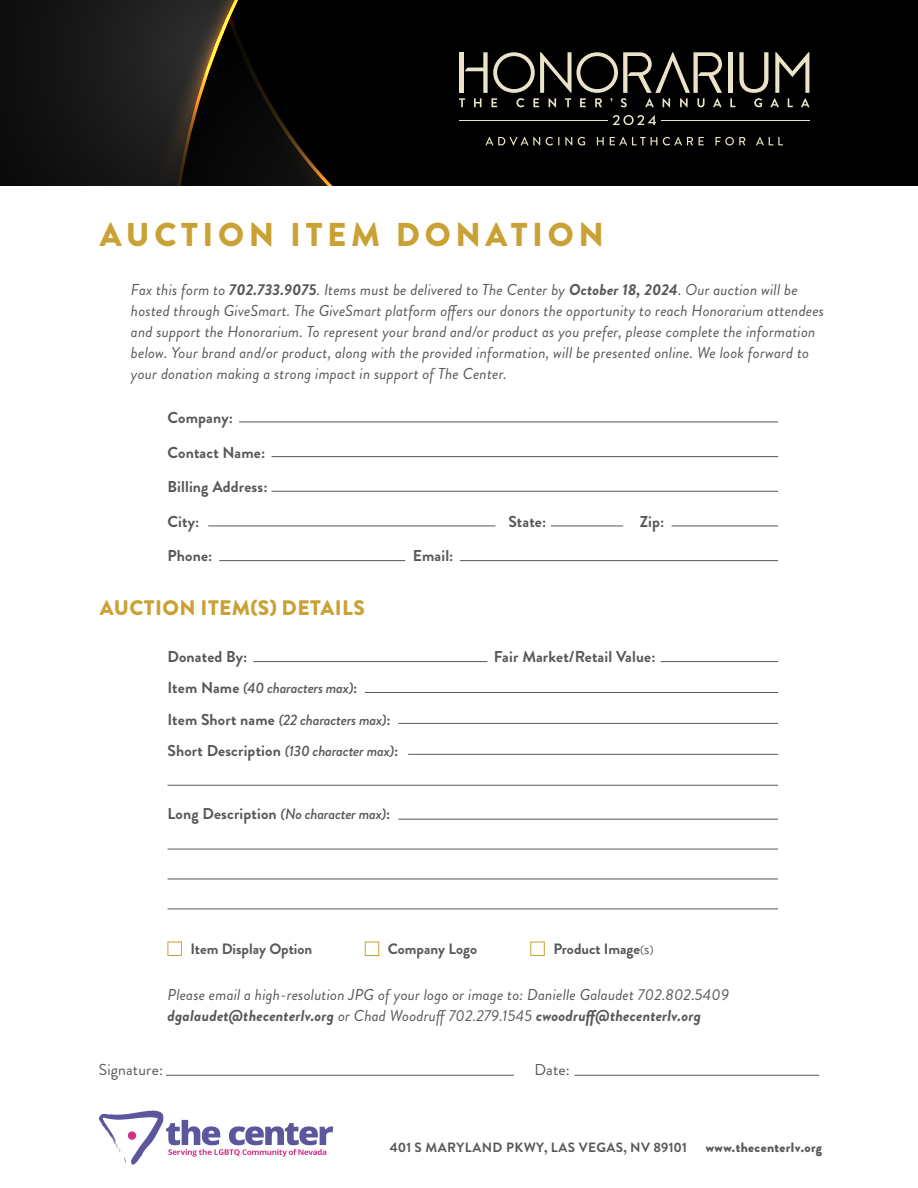
<style>
.page{position:relative;width:918px;height:1188px;background:#fff}
.page>*{position:absolute;margin:0;border:0;box-sizing:border-box;transform-origin:0 0}
.t1{font:900 33px "Brandon Grotesque";letter-spacing:.14em;color:#caa134}
.t2{font:900 21px "Brandon Grotesque";letter-spacing:.02em;color:#caa134}
.t3{font:italic 15.75px/21px "Brandon Grotesque";letter-spacing:.01em;color:#57585a}
.t4{font:700 15.75px "Brandon Grotesque";letter-spacing:.01em;color:#57585a}
.t5{font:italic 700 15.75px "Brandon Grotesque";letter-spacing:.01em;color:#57585a}
.t6{font:15.75px "Brandon Grotesque";letter-spacing:.01em;color:#57585a}
.t7{font:italic 500 15px "Brandon Grotesque";letter-spacing:-.02em;color:#57585a}
.t8{font:700 15px "Brandon Grotesque";color:#57585a}
.t9{font:700 13.5px "Brandon Grotesque";letter-spacing:.03em;color:#57585a}
.t10{font:900 13.5px "Brandon Grotesque";letter-spacing:.03em;color:#57585a}
.s1{font-weight:700}
.s2{font-weight:700;font-style:normal;font-size:15.75px}
.s3{font-weight:500;font-style:italic;font-size:15px}
.s4{font-weight:400;font-size:12px}
.s5{font-weight:400}
</style>
<div class="page">
<div style="left:0;top:0;width:918px;height:186px;background:#000"></div>
<svg style="left:0;top:0;width:143px;height:186px"></svg>
<svg style="left:143px;top:0;width:667px;height:186px"></svg>
<hr style="left:239px;top:422px;width:539px;height:1px;background:#57585a">
<hr style="left:661px;top:661px;width:117px;height:1px;background:#57585a">
<hr style="left:365px;top:692px;width:413px;height:1px;background:#57585a">
<hr style="left:398px;top:723px;width:380px;height:1px;background:#57585a">
<hr style="left:408px;top:754px;width:370px;height:1px;background:#57585a">
<hr style="left:168px;top:785px;width:610px;height:1px;background:#57585a">
<hr style="left:398px;top:819px;width:380px;height:1px;background:#57585a">
<hr style="left:168px;top:849px;width:610px;height:1px;background:#57585a">
<hr style="left:168px;top:879px;width:610px;height:1px;background:#57585a">
<hr style="left:168px;top:909px;width:610px;height:1px;background:#57585a">
<hr style="left:253px;top:661px;width:235px;height:1px;background:#57585a">
<hr style="left:271px;top:456px;width:507px;height:1px;background:#57585a">
<hr style="left:271px;top:491px;width:507px;height:1px;background:#57585a">
<hr style="left:672px;top:526px;width:106px;height:1px;background:#57585a">
<hr style="left:551px;top:526px;width:72px;height:1px;background:#57585a">
<hr style="left:208px;top:526px;width:288px;height:1px;background:#57585a">
<hr style="left:460px;top:560px;width:318px;height:1px;background:#57585a">
<hr style="left:219px;top:560px;width:186px;height:1px;background:#57585a">
<div style="left:168px;top:942px;width:14px;height:14px;border:1px solid #caa134"></div>
<div style="left:365px;top:942px;width:14px;height:14px;border:1px solid #caa134"></div>
<div style="left:530px;top:942px;width:15px;height:14px;border:1px solid #caa134"></div>
<hr style="left:166px;top:1075px;width:348px;height:1px;background:#57585a">
<hr style="left:574px;top:1075px;width:245px;height:1px;background:#57585a">
<svg style="left:99px;top:1111px;width:234px;height:54px"></svg>
<p class="t1" style="left:100px;top:211px;width:506px">AUCTION ITEM DONATION</p>
<p class="t3" style="left:131px;top:279px;width:695px">Fax this form to <span class="s1">702.733.9075</span>. Items must be delivered to The Center by <span class="s1">October 18, 2024</span>. Our auction will be hosted through GiveSmart. The GiveSmart platform offers our donors the opportunity to reach Honorarium attendees and support the Honorarium. To represent your brand and/or product as you prefer, please complete the information below. Your brand and/or product, along with the provided information, will be presented online. We look forward to your donation making a strong impact in support of The Center.</p>
<p class="t4" style="left:168px;top:407px;width:67px">Company:</p>
<p class="t4" style="left:168px;top:441px;width:99px">Contact Name:</p>
<p class="t4" style="left:168px;top:476px;width:102px">Billing Address:</p>
<p class="t4" style="left:168px;top:510px;width:33px">City:</p>
<p class="t4" style="left:508px;top:510px;width:39px">State:</p>
<p class="t4" style="left:640px;top:510px;width:26px">Zip:</p>
<p class="t4" style="left:168px;top:545px;width:46px">Phone:</p>
<p class="t4" style="left:413px;top:545px;width:42px">Email:</p>
<p class="t2" style="left:100px;top:593px;width:267px">AUCTION ITEM(S) DETAILS</p>
<p class="t4" style="left:168px;top:645px;width:81px">Donated By:</p>
<p class="t4" style="left:494px;top:645px;width:163px">Fair Market/Retail Value:</p>
<p class="t7" style="left:168px;top:678px;width:191px"><span class="s2">Item Name</span> (40 characters max)<span class="s2">:</span></p>
<p class="t7" style="left:168px;top:709px;width:225px"><span class="s2">Item Short name</span> (22 characters max)<span class="s2">:</span></p>
<p class="t4" style="left:168px;top:740px;width:232px">Short Description <span class="s3">(130 character max)</span>:</p>
<p class="t4" style="left:168px;top:803px;width:224px">Long Description <span class="s3">(No character max)</span>:</p>
<p class="t8" style="left:191px;top:938px;width:123px">Item Display Option</p>
<p class="t8" style="left:388px;top:938px;width:91px">Company Logo</p>
<p class="t8" style="left:553px;top:938px;width:102px">Product Image<span class="s4">(</span><span class="s5">s</span><span class="s4">)</span></p>
<p class="t3" style="left:168px;top:984px;width:563px">Please email a high-resolution JPG of your logo or image to: Danielle Galaudet 702.802.5409</p>
<p class="t5" style="left:168px;top:1004px;width:535px">dgalaudet@thecenterlv.org <span class="s5">or Chad Woodruff 702.279.1545</span> cwoodruff@thecenterlv.org</p>
<p class="t6" style="left:99px;top:1059px;width:66px">Signature:</p>
<p class="t6" style="left:535px;top:1059px;width:37px">Date:</p>
<p class="t9" style="left:390px;top:1138px;width:299px">401 S MARYLAND PKWY, LAS VEGAS, NV 89101</p>
<p class="t10" style="left:706px;top:1138px;width:118px">www.thecenterlv.org</p>
</div>
